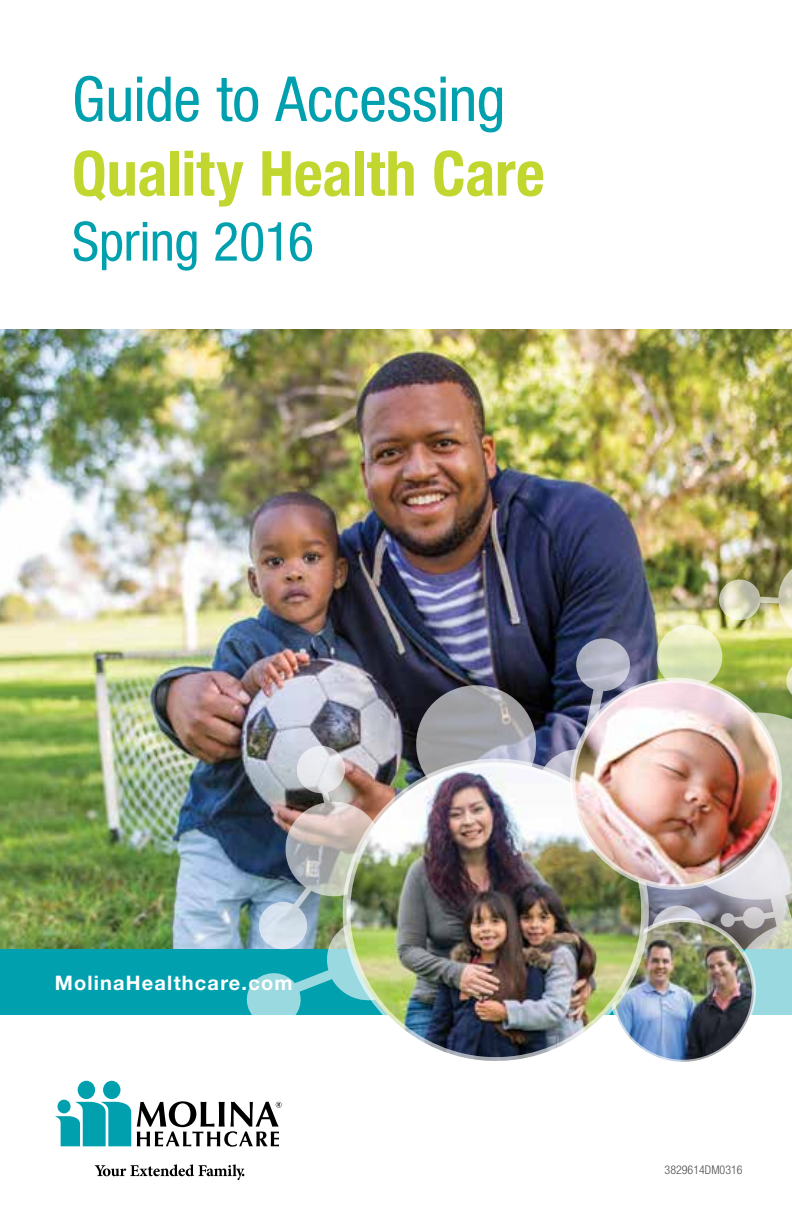
<style>
.page{position:relative;width:792px;height:1224px;background:#fff}
.page>*{position:absolute;margin:0;border:0;box-sizing:border-box;transform-origin:0 0}
.t1{font:700 condensed 62.2px/74.6px "Helvetica Neue";color:#c1d72f}
.t2{font:condensed 54.2px "Helvetica Neue";letter-spacing:-.01em;color:#00a0af}
.t3{font:700 20px "Helvetica Neue";letter-spacing:.06em;color:#fff}
.t4{font:300 condensed 12px "Helvetica Neue";color:#4d4d4f}
.s1{font-weight:400;color:#00a0af}
</style>
<div class="page">
<img style="left:0;top:330px;width:792px;height:619px">
<div style="left:0;top:949px;width:792px;height:66px;background:#00a0af"></div>
<img style="left:244px;top:514px;width:548px;height:501px">
<img style="left:612px;top:920px;width:142px;height:142px;border-radius:71px">
<div style="left:610px;top:918px;width:146px;height:146px;border:4px solid #fff;border-radius:50%"></div>
<img style="left:347px;top:762px;width:298px;height:299px;border-radius:149px">
<div style="left:343px;top:759px;width:306px;height:306px;border:8px solid #fff;border-radius:50%"></div>
<img style="left:573px;top:680px;width:206px;height:207px;border-radius:103px">
<div style="left:570px;top:678px;width:212px;height:212px;border:5px solid #fff;border-radius:50%"></div>
<svg style="left:95px;top:1164px;width:149px;height:16px"></svg>
<svg style="left:137px;top:1101px;width:145px;height:46px"></svg>
<div style="left:103px;top:1081px;width:17px;height:18px;background:#00a0af;border-radius:50%"></div>
<div style="left:78px;top:1081px;width:17px;height:18px;background:#00a0af;border-radius:50%"></div>
<svg style="left:55px;top:1102px;width:76px;height:44px"></svg>
<div style="left:58px;top:1100px;width:13px;height:13px;background:#00a0af;border-radius:50%"></div>
<h1 class="t1" style="left:72px;top:61px;width:474px"><span class="s1">Guide to Accessing<br></span>Quality Health Care</h1>
<h1 class="t2" style="left:72px;top:210px;width:243px">Spring 2016</h1>
<p class="t3" style="left:55px;top:971px;width:239px">MolinaHealthcare.com</p>
<p class="t4" style="left:665px;top:1163px;width:80px">3829614DM0316</p>
</div>
